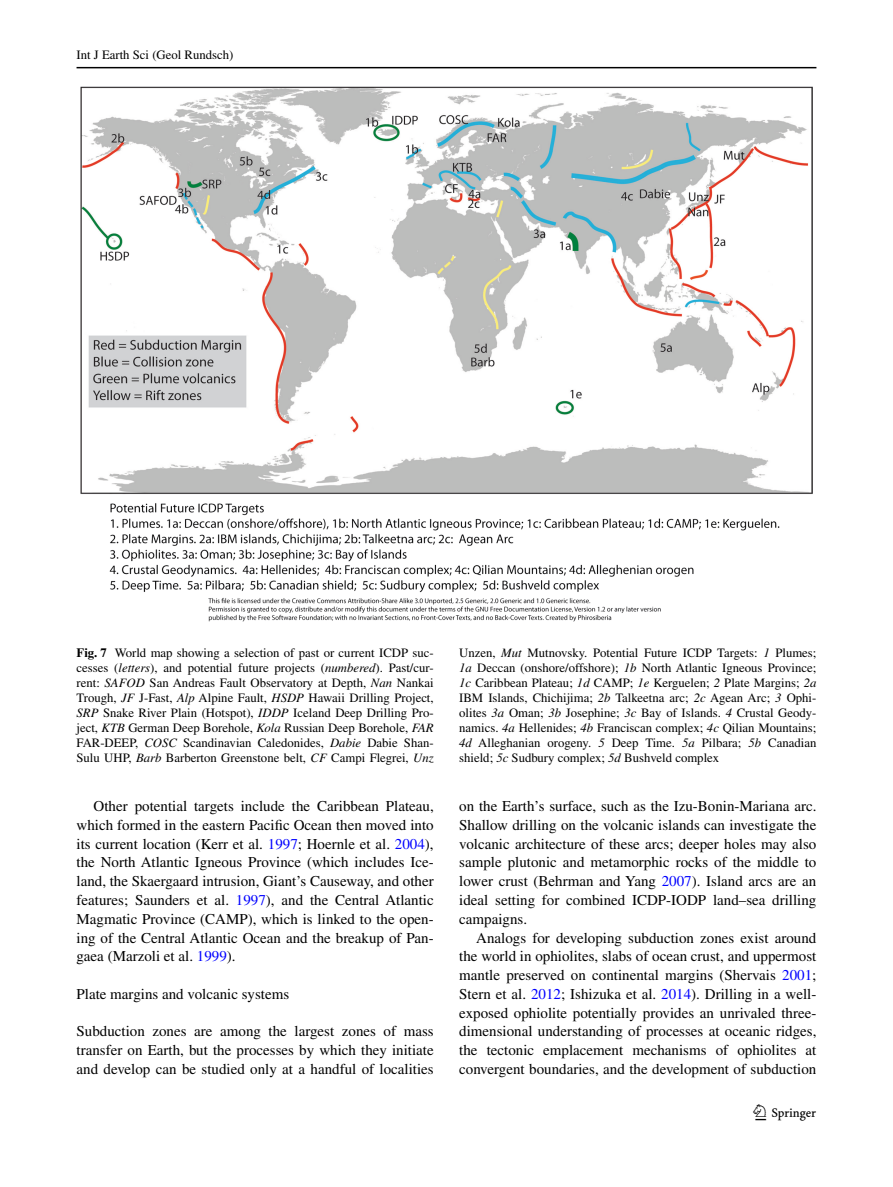
<style>
.page{position:relative;width:893px;height:1187px;background:#fff}
.page>*{position:absolute;margin:0;border:0;box-sizing:border-box;transform-origin:0 0}
.t1{font:22.5px "Springnew";color:#000}
.t2{font:15px/18.8px "Times";color:#000;text-align:justify}
.t3{font:12.75px/15px "Times";color:#000;text-align:justify}
.s1{font-weight:700}
.s2{font-style:italic}
.s3{color:#00f}
</style>
<div class="page">
<hr style="left:77px;top:67px;width:739px;height:1px;background:#000">
<img style="left:81px;top:87px;width:731px;height:534px">
<p class="t3" style="left:77px;top:48px;width:158px">Int J Earth Sci (Geol Rundsch)</p>
<p class="t3" style="left:77px;top:645px;width:359px"><span class="s1">Fig. 7</span> World map showing a selection of past or current ICDP suc&shy;cesses (<span class="s2">letters</span>), and potential future projects (<span class="s2">numbered</span>). Past/cur&shy;rent: <span class="s2">SAFOD</span> San Andreas Fault Observatory at Depth, <span class="s2">Nan</span> Nankai Trough, <span class="s2">JF</span> J-Fast, <span class="s2">Alp</span> Alpine Fault, <span class="s2">HSDP</span> Hawaii Drilling Project, <span class="s2">SRP</span> Snake River Plain (Hotspot), <span class="s2">IDDP</span> Iceland Deep Drilling Pro&shy;ject, <span class="s2">KTB</span> German Deep Borehole, <span class="s2">Kola</span> Russian Deep Borehole, <span class="s2">FAR </span>FAR-DEEP, <span class="s2">COSC</span> Scandinavian Caledonides, <span class="s2">Dabie</span> Dabie Shan-Sulu UHP, <span class="s2">Barb</span> Barberton Greenstone belt, <span class="s2">CF</span> Campi Flegrei, <span class="s2">Unz</span></p>
<p class="t3" style="left:459px;top:645px;width:359px">Unzen, <span class="s2">Mut</span> Mutnovsky. Potential Future ICDP Targets: <span class="s2">1</span> Plumes; <span class="s2">1a</span> Deccan (onshore/offshore); <span class="s2">1b</span> North Atlantic Igneous Province; <span class="s2">1c</span> Caribbean Plateau; <span class="s2">1d</span> CAMP; <span class="s2">1e</span> Kerguelen; <span class="s2">2</span> Plate Margins; <span class="s2">2a </span>IBM Islands, Chichijima; <span class="s2">2b</span> Talkeetna arc; <span class="s2">2c</span> Agean Arc; <span class="s2">3</span> Ophi&shy;olites <span class="s2">3a</span> Oman; <span class="s2">3b</span> Josephine; <span class="s2">3c</span> Bay of Islands. <span class="s2">4</span> Crustal Geody&shy;namics. <span class="s2">4a</span> Hellenides; <span class="s2">4b</span> Franciscan complex; <span class="s2">4c</span> Qilian Mountains; <span class="s2">4d</span> Alleghanian orogeny. <span class="s2">5</span> Deep Time. <span class="s2">5a</span> Pilbara; <span class="s2">5b</span> Canadian shield; <span class="s2">5c</span> Sudbury complex; <span class="s2">5d</span> Bushveld complex</p>
<p class="t2" style="left:77px;top:796px;width:359px;text-indent:17px">Other potential targets include the Caribbean Plateau, which formed in the eastern Pacific Ocean then moved into its current location (Kerr et al. <span class="s3">1997</span>; Hoernle et al. <span class="s3">2004</span>), the North Atlantic Igneous Province (which includes Ice&shy;land, the Skaergaard intrusion, Giant’s Causeway, and other features; Saunders et al. <span class="s3">1997</span>), and the Central Atlantic Magmatic Province (CAMP), which is linked to the open&shy;ing of the Central Atlantic Ocean and the breakup of Pan&shy;gaea (Marzoli et al. <span class="s3">1999</span>).</p>
<p class="t2" style="left:77px;top:984px;width:214px">Plate margins and volcanic systems</p>
<p class="t2" style="left:77px;top:1021px;width:359px">Subduction zones are among the largest zones of mass transfer on Earth, but the processes by which they initiate and develop can be studied only at a handful of localities</p>
<p class="t2" style="left:459px;top:796px;width:359px">on the Earth’s surface, such as the Izu-Bonin-Mariana arc.<br>Shallow drilling on the volcanic islands can investigate the volcanic architecture of these arcs; deeper holes may also sample plutonic and metamorphic rocks of the middle to lower crust (Behrman and Yang <span class="s3">2007</span>). Island arcs are an ideal setting for combined ICDP-IODP land–sea drilling campaigns.</p>
<p class="t2" style="left:459px;top:927px;width:359px;text-indent:17px">Analogs for developing subduction zones exist around the world in ophiolites, slabs of ocean crust, and uppermost mantle preserved on continental margins (Shervais <span class="s3">2001</span>; Stern et al. <span class="s3">2012</span>; Ishizuka et al. <span class="s3">2014</span>). Drilling in a well&shy;exposed ophiolite potentially provides an unrivaled three&shy;dimensional understanding of processes at oceanic ridges, the tectonic emplacement mechanisms of ophiolites at convergent boundaries, and the development of subduction</p>
<h1 class="t1" style="left:755px;top:1104px;width:62px">1 3</h1>
</div>
